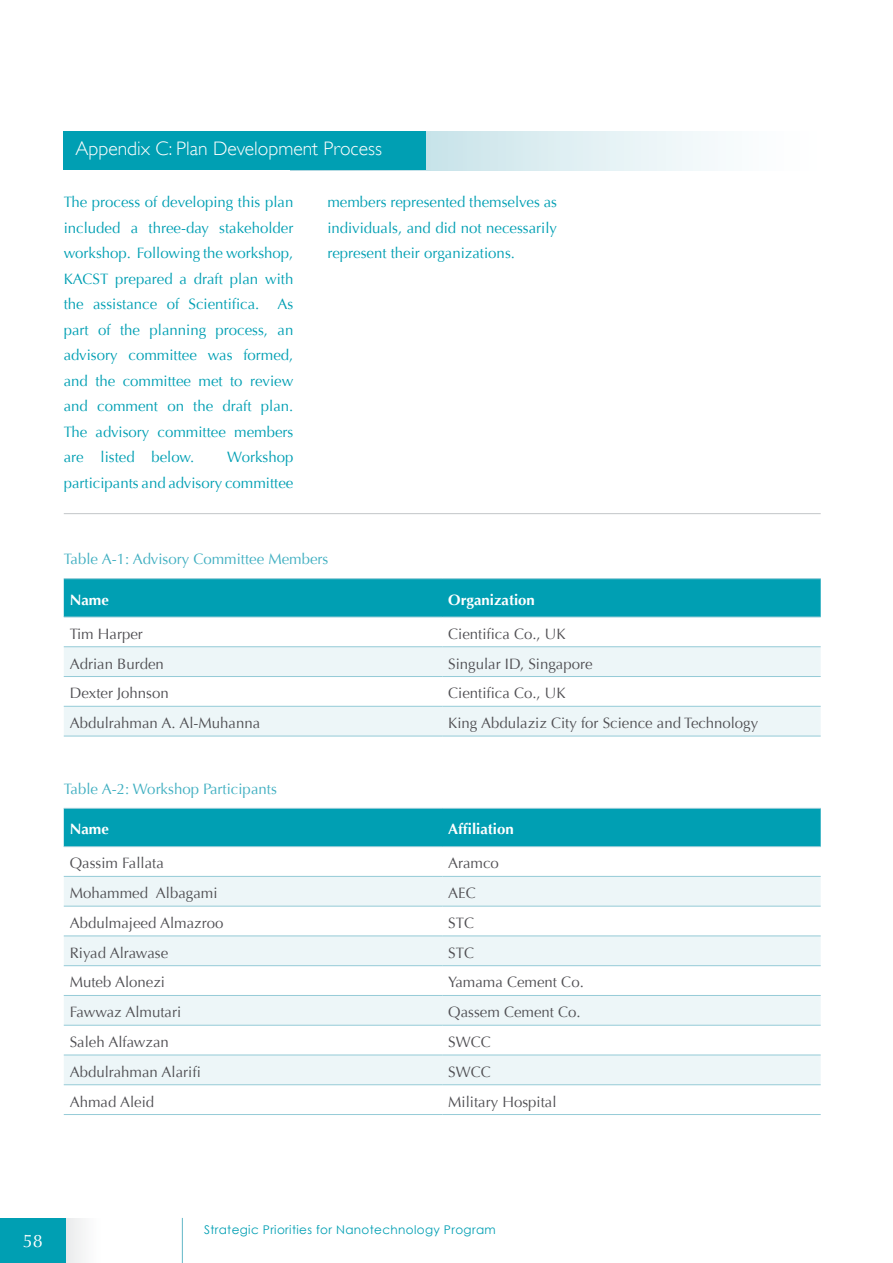
<style>
.page{position:relative;width:893px;height:1263px;background:#fff}
.page>*{position:absolute;margin:0;border:0;box-sizing:border-box;transform-origin:0 0}
.t1{font:300 19.5px "Gill Sans";color:#fff}
.t2{font:18px "Optima";color:#fff}
.t3{font:15px/25.5px "Optima";color:#009fb3;text-align:justify}
.t4{font:15px "Optima";color:#504f53}
.t5{font:15px "Optima";color:#40afc1}
.t6{font:700 15px "Optima";color:#fff}
.t7{font:12px "Century Gothic";letter-spacing:.03em;color:#009fb3}
</style>
<div class="page">
<div style="left:0;top:1218px;width:102px;height:45px;background:#f5f6f6"></div>
<div style="left:0;top:1218px;width:66px;height:45px;background:#009fb3"></div>
<hr style="left:182px;top:1218px;width:1px;height:45px;background:#61b7c7">
<svg style="left:425px;top:132px;width:290px;height:38px;background:#ddeef2"></svg>
<div style="left:64px;top:132px;width:361px;height:38px;background:#009fb3"></div>
<hr style="left:64px;top:513px;width:757px;height:1px;background:#c3c6c8">
<div style="left:64px;top:579px;width:757px;height:38px;background:#009fb3"></div>
<svg style="left:64px;top:647px;width:757px;height:89px;fill:#edf6f8"></svg>
<hr style="left:64px;top:578px;width:378px;height:1px;background:#95cbd7">
<hr style="left:442px;top:578px;width:379px;height:1px;background:#95cbd7">
<hr style="left:64px;top:617px;width:378px;height:1px;background:#95cbd7">
<hr style="left:442px;top:617px;width:379px;height:1px;background:#95cbd7">
<hr style="left:64px;top:646px;width:378px;height:1px;background:#95cbd7">
<hr style="left:64px;top:676px;width:378px;height:1px;background:#95cbd7">
<hr style="left:442px;top:646px;width:379px;height:1px;background:#95cbd7">
<hr style="left:442px;top:676px;width:379px;height:1px;background:#95cbd7">
<hr style="left:442px;top:706px;width:379px;height:1px;background:#95cbd7">
<hr style="left:442px;top:736px;width:379px;height:1px;background:#95cbd7">
<hr style="left:64px;top:706px;width:378px;height:1px;background:#95cbd7">
<hr style="left:64px;top:736px;width:378px;height:1px;background:#95cbd7">
<div style="left:64px;top:809px;width:757px;height:37px;background:#009fb3"></div>
<svg style="left:64px;top:877px;width:757px;height:207px;fill:#edf6f8"></svg>
<hr style="left:64px;top:808px;width:378px;height:1px;background:#95cbd7">
<hr style="left:442px;top:808px;width:379px;height:1px;background:#95cbd7">
<hr style="left:64px;top:846px;width:378px;height:1px;background:#95cbd7">
<hr style="left:442px;top:846px;width:379px;height:1px;background:#95cbd7">
<hr style="left:64px;top:1114px;width:378px;height:1px;background:#95cbd7">
<hr style="left:442px;top:1114px;width:379px;height:1px;background:#95cbd7">
<hr style="left:64px;top:876px;width:378px;height:1px;background:#95cbd7">
<hr style="left:64px;top:906px;width:378px;height:1px;background:#95cbd7">
<hr style="left:442px;top:876px;width:379px;height:1px;background:#95cbd7">
<hr style="left:442px;top:906px;width:379px;height:1px;background:#95cbd7">
<hr style="left:64px;top:935px;width:378px;height:1px;background:#95cbd7">
<hr style="left:64px;top:965px;width:378px;height:1px;background:#95cbd7">
<hr style="left:442px;top:935px;width:379px;height:1px;background:#95cbd7">
<hr style="left:442px;top:965px;width:379px;height:1px;background:#95cbd7">
<hr style="left:64px;top:995px;width:378px;height:1px;background:#95cbd7">
<hr style="left:64px;top:1025px;width:378px;height:1px;background:#95cbd7">
<hr style="left:442px;top:995px;width:379px;height:1px;background:#95cbd7">
<hr style="left:442px;top:1025px;width:379px;height:1px;background:#95cbd7">
<hr style="left:64px;top:1054px;width:378px;height:1px;background:#95cbd7">
<hr style="left:64px;top:1084px;width:378px;height:1px;background:#95cbd7">
<hr style="left:442px;top:1054px;width:379px;height:1px;background:#95cbd7">
<hr style="left:442px;top:1084px;width:379px;height:1px;background:#95cbd7">
<h1 class="t1" style="left:75px;top:137px;width:308px">Appendix C: Plan Development Process</h1>
<p class="t3" style="left:64px;top:189px;width:231px">The process of developing this plan included a three-day stakeholder workshop. Following the workshop, KACST prepared a draft plan with the assistance of Scientifica. As part of the planning process, an advisory committee was formed, and the committee met to review and comment on the draft plan.<br>The advisory committee members are listed below.</p>
<p class="t3" style="left:64px;top:445px;width:231px;text-align:right">Workshop<br>participants and advisory committee</p>
<p class="t3" style="left:327px;top:189px;width:231px">members represented themselves as individuals, and did not necessarily represent their organizations.</p>
<p class="t5" style="left:64px;top:550px;width:266px">Table A-1: Advisory Committee Members</p>
<p class="t6" style="left:70px;top:591px;width:41px">Name</p>
<p class="t6" style="left:448px;top:591px;width:88px">Organization</p>
<p class="t4" style="left:70px;top:625px;width:75px">Tim Harper</p>
<p class="t4" style="left:448px;top:625px;width:119px">Cientifica Co., UK</p>
<p class="t4" style="left:70px;top:655px;width:96px">Adrian Burden</p>
<p class="t4" style="left:448px;top:655px;width:146px">Singular ID, Singapore</p>
<p class="t4" style="left:70px;top:684px;width:101px">Dexter Johnson</p>
<p class="t4" style="left:448px;top:684px;width:119px">Cientifica Co., UK</p>
<p class="t4" style="left:70px;top:714px;width:192px">Abdulrahman A. Al-Muhanna</p>
<p class="t4" style="left:448px;top:714px;width:312px">King Abdulaziz City for Science and Technology</p>
<p class="t5" style="left:64px;top:780px;width:215px">Table A-2: Workshop Participants</p>
<p class="t6" style="left:70px;top:820px;width:41px">Name</p>
<p class="t6" style="left:448px;top:820px;width:67px">Affiliation</p>
<p class="t4" style="left:70px;top:855px;width:96px">Qassim Fallata</p>
<p class="t4" style="left:448px;top:855px;width:52px">Aramco</p>
<p class="t4" style="left:70px;top:884px;width:149px">Mohammed Albagami</p>
<p class="t4" style="left:448px;top:884px;width:29px">AEC</p>
<p class="t4" style="left:70px;top:914px;width:155px">Abdulmajeed Almazroo</p>
<p class="t4" style="left:448px;top:914px;width:27px">STC</p>
<p class="t4" style="left:70px;top:944px;width:100px">Riyad Alrawase</p>
<p class="t4" style="left:448px;top:944px;width:27px">STC</p>
<p class="t4" style="left:70px;top:974px;width:97px">Muteb Alonezi</p>
<p class="t4" style="left:448px;top:974px;width:137px">Yamama Cement Co.</p>
<p class="t4" style="left:70px;top:1003px;width:113px">Fawwaz Almutari</p>
<p class="t4" style="left:448px;top:1003px;width:134px">Qassem Cement Co.</p>
<p class="t4" style="left:70px;top:1033px;width:101px">Saleh Alfawzan</p>
<p class="t4" style="left:448px;top:1033px;width:44px">SWCC</p>
<p class="t4" style="left:70px;top:1063px;width:132px">Abdulrahman Alarifi</p>
<p class="t4" style="left:448px;top:1063px;width:44px">SWCC</p>
<p class="t4" style="left:70px;top:1093px;width:86px">Ahmad Aleid</p>
<p class="t4" style="left:448px;top:1093px;width:110px">Military Hospital</p>
<p class="t2" style="left:23px;top:1231px;width:22px">58</p>
<p class="t7" style="left:204px;top:1222px;width:293px">Strategic Priorities for Nanotechnology Program</p>
</div>
